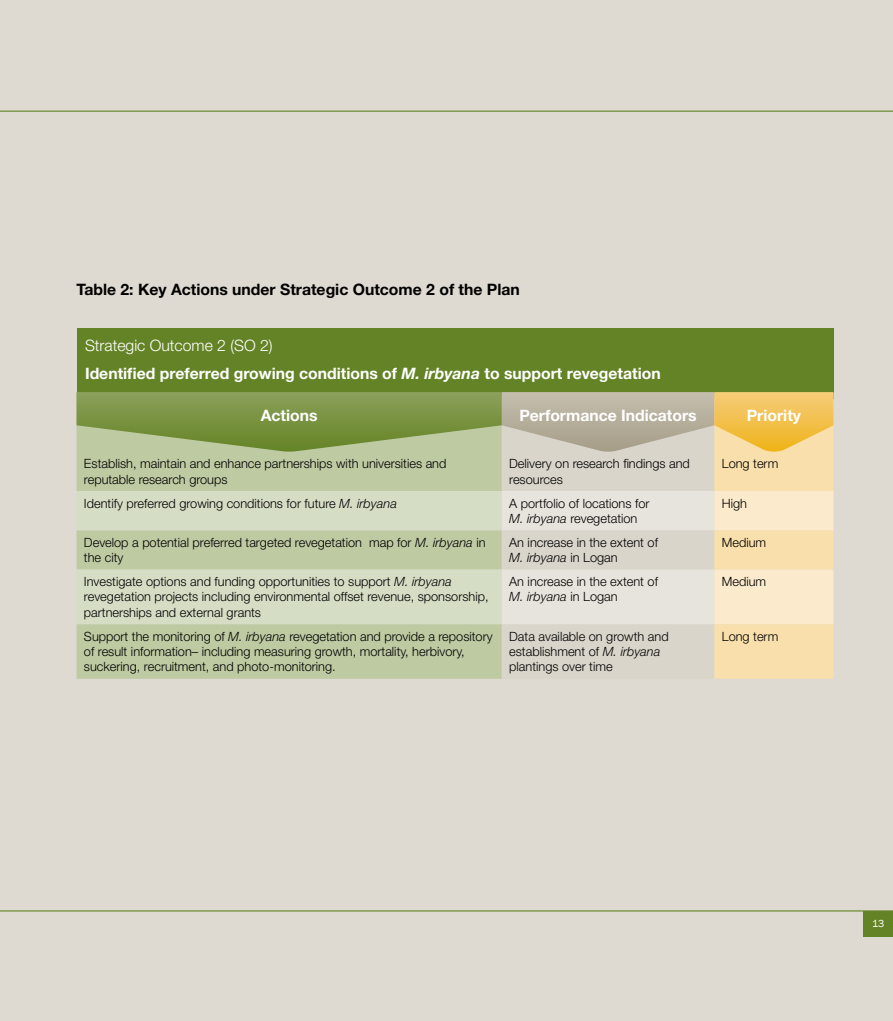
<style>
.page{position:relative;width:893px;height:1021px;background:#fff}
.page>*{position:absolute;margin:0;border:0;box-sizing:border-box;transform-origin:0 0}
.t1{font:700 15.75px/28px "Helvetica Neue LT Std";color:#fff}
.t2{font:700 15.75px "Helvetica Neue LT Std";color:#000}
.t3{font:300 12.75px/15.3px "Helvetica Neue LT Std";color:#000}
.t4{font:10.5px "Franklin Gothic";color:#fff}
.s1{font-weight:300}
.s2{font-style:italic}
</style>
<div class="page">
<div style="left:0;top:0;width:893px;height:1020px;background:#dedad1"></div>
<div style="left:863px;top:910px;width:30px;height:26px;background:#648326"></div>
<hr style="left:0;top:910px;width:893px;height:1px;background:#648326">
<hr style="left:0;top:111px;width:893px;height:1px;background:#648326">
<div style="left:77px;top:327px;width:756px;height:71px;background:#648326"></div>
<svg style="left:77px;top:392px;width:756px;height:286px"></svg>
<p class="t2" style="left:77px;top:279px;width:445px">Table 2: Key Actions under Strategic Outcome 2 of the Plan</p>
<p class="t1" style="left:85px;top:330px;width:577px"><span class="s1">Strategic Outcome 2 (SO 2)<br></span>Identified preferred growing conditions of <span class="s2">M. irbyana</span> to support revegetation</p>
<p class="t1" style="left:261px;top:401px;width:58px">Actions</p>
<p class="t1" style="left:519px;top:401px;width:179px">Performance Indicators</p>
<p class="t1" style="left:747px;top:401px;width:56px">Priority</p>
<p class="t3" style="left:84px;top:456px;width:364px">Establish, maintain and enhance partnerships with universities and reputable research groups</p>
<p class="t3" style="left:509px;top:456px;width:182px">Delivery on research findings and resources</p>
<p class="t3" style="left:722px;top:456px;width:58px">Long term</p>
<p class="t3" style="left:84px;top:495px;width:314px">Identify preferred growing conditions for future <span class="s2">M. irbyana</span></p>
<p class="t3" style="left:509px;top:495px;width:142px">A portfolio of locations for<br><span class="s2">M. irbyana</span> revegetation</p>
<p class="t3" style="left:722px;top:495px;width:27px">High</p>
<p class="t3" style="left:84px;top:534px;width:403px">Develop a potential preferred targeted revegetation map for <span class="s2">M. irbyana</span> in the city</p>
<p class="t3" style="left:509px;top:534px;width:150px">An increase in the extent of<br><span class="s2">M. irbyana</span> in Logan</p>
<p class="t3" style="left:722px;top:534px;width:46px">Medium</p>
<p class="t3" style="left:84px;top:573px;width:406px">Investigate options and funding opportunities to support <span class="s2">M. irbyana </span>revegetation projects including environmental offset revenue, sponsorship, partnerships and external grants</p>
<p class="t3" style="left:509px;top:573px;width:150px">An increase in the extent of<br><span class="s2">M. irbyana</span> in Logan</p>
<p class="t3" style="left:722px;top:573px;width:46px">Medium</p>
<p class="t3" style="left:84px;top:628px;width:410px">Support the monitoring of <span class="s2">M. irbyana</span> revegetation and provide a repository of result information– including measuring growth, mortality, herbivory, suckering, recruitment, and photo-monitoring.</p>
<p class="t3" style="left:509px;top:628px;width:161px">Data available on growth and establishment of <span class="s2">M. irbyana </span>plantings over time</p>
<p class="t3" style="left:722px;top:628px;width:58px">Long term</p>
<p class="t4" style="left:872px;top:917px;width:14px">13</p>
</div>
